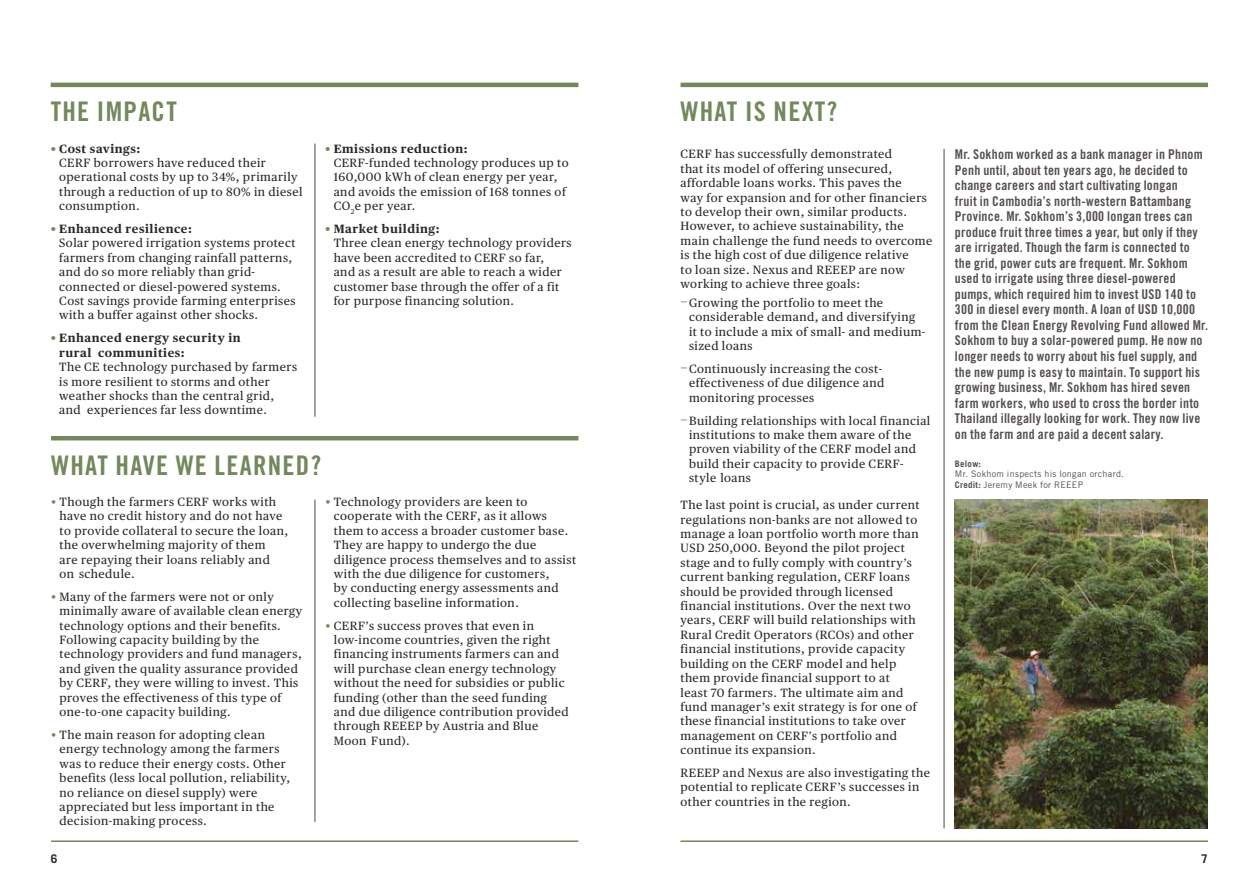
<style>
.page{position:relative;width:1259px;height:893px;background:#fff}
.page>*{position:absolute;margin:0;border:0;box-sizing:border-box;transform-origin:0 0}
.t1{font:27px "Trade Gothic Bold Cond Twenty";letter-spacing:.05em;color:#73885d}
.t2{font:13.5px/15.5px "Trade Gothic Bold Cond Twenty";letter-spacing:.02em;color:#544f4d}
.t3{font:12px/14.4px "Publico Text";letter-spacing:.04em;color:#282827}
.t4{font:700 12px/14.4px "Publico Text";letter-spacing:.045em;color:#282827}
.t5{font:700 12px "Trade Gothic";color:#282827}
.t6{font:9px/10.5px "Trade Gothic";letter-spacing:.03em;color:#544f4d}
.t7{font:700 9px "Trade Gothic";letter-spacing:.025em;color:#544f4d}
.s1{font-weight:700;color:#73885d}
.s2{font-weight:700}
.s3{color:#73885d}
.s4{font-size:15px;color:#73885d}
</style>
<div class="page">
<hr style="left:51px;top:840px;width:527px;height:2px;background:#73885d">
<hr style="left:680px;top:840px;width:528px;height:2px;background:#73885d">
<hr style="left:51px;top:83px;width:527px;height:4px;background:#73885d">
<hr style="left:680px;top:83px;width:528px;height:4px;background:#73885d">
<hr style="left:51px;top:436px;width:527px;height:4px;background:#73885d">
<hr style="left:315px;top:144px;width:1px;height:273px;background:#4e4946">
<hr style="left:315px;top:500px;width:1px;height:322px;background:#4e4946">
<hr style="left:943px;top:149px;width:1px;height:679px;background:#4e4946">
<img style="left:955px;top:500px;width:253px;height:328px">
<h1 class="t1" style="left:51px;top:95px;width:128px">THE IMPACT</h1>
<p class="t3" style="left:59px;top:141px;width:245px;text-indent:-9px"><span class="s1">•</span> <span class="s2">Cost savings:<br></span>CERF borrowers have reduced their operational costs by up to 34%, primarily through a reduction of up to 80% in diesel consumption.</p>
<p class="t3" style="left:59px;top:222px;width:238px;text-indent:-9px"><span class="s1">•</span> <span class="s2">Enhanced resilience:<br></span>Solar powered irrigation systems protect farmers from changing rainfall patterns, and do so more reliably than grid&shy;connected or diesel-powered systems.<br>Cost savings provide farming enterprises with a buffer against other shocks.</p>
<p class="t4" style="left:59px;top:331px;width:183px;text-indent:-9px"><span class="s3">•</span> Enhanced energy security in rural communities:</p>
<p class="t3" style="left:59px;top:360px;width:239px">The CE technology purchased by farmers is more resilient to storms and other weather shocks than the central grid, and experiences far less downtime.</p>
<p class="t3" style="left:334px;top:141px;width:236px;text-indent:-9px"><span class="s1">•</span> <span class="s2">Emissions reduction:<br></span>CERF-funded technology produces up to<br>160,000 kWh of clean energy per year, and avoids the emission of 168 tonnes of<br>CO<sub>2</sub>e per year.</p>
<p class="t3" style="left:334px;top:222px;width:239px;text-indent:-9px"><span class="s1">•</span> <span class="s2">Market building:<br></span>Three clean energy technology providers have been accredited to CERF so far,<br>and as a result are able to reach a wider customer base through the offer of a fit for purpose financing solution.</p>
<h1 class="t1" style="left:51px;top:448px;width:272px">WHAT HAVE WE LEARNED?</h1>
<p class="t3" style="left:60px;top:494px;width:230px;text-indent:-9px"><span class="s3">•</span> Though the farmers CERF works with have no credit history and do not have to provide collateral to secure the loan, the overwhelming majority of them<br>are repaying their loans reliably and<br>on schedule.</p>
<p class="t3" style="left:60px;top:589px;width:244px;text-indent:-9px"><span class="s3">•</span> Many of the farmers were not or only minimally aware of available clean energy technology options and their benefits.<br>Following capacity building by the technology providers and fund managers, and given the quality assurance provided by CERF, they were willing to invest. This proves the effectiveness of this type of one-to-one capacity building.</p>
<p class="t3" style="left:60px;top:728px;width:232px;text-indent:-9px"><span class="s3">•</span> The main reason for adopting clean energy technology among the farmers was to reduce their energy costs. Other benefits (less local pollution, reliability, no reliance on diesel supply) were appreciated but less important in the decision-making process.</p>
<p class="t3" style="left:334px;top:495px;width:244px;text-indent:-9px"><span class="s3">•</span> Technology providers are keen to cooperate with the CERF, as it allows them to access a broader customer base.<br>They are happy to undergo the due diligence process themselves and to assist with the due diligence for customers,<br>by conducting energy assessments and collecting baseline information.</p>
<p class="t3" style="left:334px;top:618px;width:236px;text-indent:-9px"><span class="s3">•</span> CERF’s success proves that even in low-income countries, given the right financing instruments farmers can and will purchase clean energy technology without the need for subsidies or public funding (other than the seed funding and due diligence contribution provided through REEEP by Austria and Blue Moon Fund).</p>
<h1 class="t1" style="left:680px;top:95px;width:158px">WHAT IS NEXT?</h1>
<p class="t3" style="left:680px;top:147px;width:253px">CERF has successfully demonstrated<br>that its model of offering unsecured, affordable loans works. This paves the<br>way for expansion and for other financiers to develop their own, similar products.<br>However, to achieve sustainability, the main challenge the fund needs to overcome is the high cost of due diligence relative<br>to loan size. Nexus and REEEP are now working to achieve three goals:</p>
<p class="t3" style="left:689px;top:295px;width:238px;text-indent:-9px"><span class="s4">−</span>Growing the portfolio to meet the considerable demand, and diversifying it to include a mix of small- and medium&shy;sized loans</p>
<p class="t3" style="left:689px;top:361px;width:197px;text-indent:-9px"><span class="s4">−</span>Continuously increasing the cost&shy;effectiveness of due diligence and monitoring processes</p>
<p class="t3" style="left:689px;top:413px;width:243px;text-indent:-9px"><span class="s4">−</span>Building relationships with local financial institutions to make them aware of the proven viability of the CERF model and build their capacity to provide CERF&shy;style loans</p>
<p class="t3" style="left:680px;top:498px;width:241px">The last point is crucial, as under current regulations non-banks are not allowed to manage a loan portfolio worth more than USD 250,000. Beyond the pilot project stage and to fully comply with country’s current banking regulation, CERF loans should be provided through licensed financial institutions. Over the next two years, CERF will build relationships with Rural Credit Operators (RCOs) and other financial institutions, provide capacity building on the CERF model and help them provide financial support to at<br>least 70 farmers. The ultimate aim and fund manager’s exit strategy is for one of these financial institutions to take over management on CERF’s portfolio and continue its expansion.</p>
<p class="t3" style="left:680px;top:766px;width:251px">REEEP and Nexus are also investigating the potential to replicate CERF’s successes in other countries in the region.</p>
<p class="t2" style="left:955px;top:146px;width:255px">Mr. Sokhom worked as a bank manager in Phnom Penh until, about ten years ago, he decided to change careers and start cultivating longan<br>fruit in Cambodia’s north-western Battambang Province. Mr. Sokhom’s 3,000 longan trees can produce fruit three times a year, but only if they are irrigated. Though the farm is connected to the grid, power cuts are frequent. Mr. Sokhom used to irrigate using three diesel-powered pumps, which required him to invest USD 140 to 300 in diesel every month. A loan of USD 10,000 from the Clean Energy Revolving Fund allowed Mr.<br>Sokhom to buy a solar-powered pump. He now no longer needs to worry about his fuel supply, and the new pump is easy to maintain. To support his growing business, Mr. Sokhom has hired seven farm workers, who used to cross the border into Thailand illegally looking for work. They now live on the farm and are paid a decent salary.</p>
<p class="t7" style="left:955px;top:458px;width:28px">Below:</p>
<p class="t6" style="left:955px;top:469px;width:171px">Mr. Sokhom inspects his longan orchard.<br><span class="s2">Credit:</span> Jeremy Meek for REEEP</p>
<p class="t5" style="left:51px;top:851px;width:8px">6</p>
<p class="t5" style="left:1201px;top:851px;width:8px">7</p>
</div>
